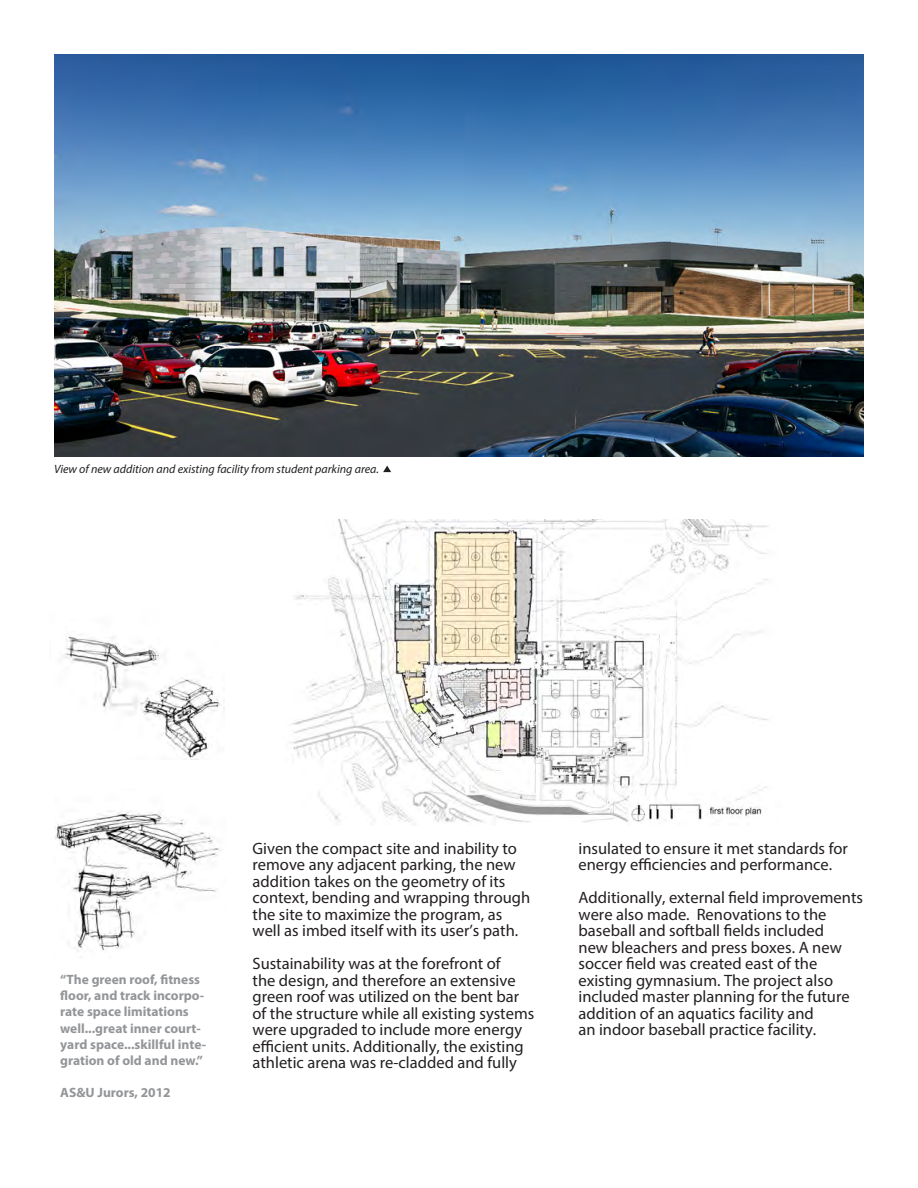
<style>
.page{position:relative;width:918px;height:1188px;background:#fff}
.page>*{position:absolute;margin:0;border:0;box-sizing:border-box;transform-origin:0 0}
.project_side_bar_hea{font:16.5px/16.5px "Myriad Pro";color:#231f20}
.project_side_bar_hea-2{font:700 13.5px/16.2px "Myriad Pro";color:#939598}
.photo_caption{font:italic 12px "Myriad Pro";color:#231f20}
</style>
<div class="page">
<img style="left:54px;top:55px;width:810px;height:402px">
<svg style="left:383px;top:466px;width:8px;height:6px"></svg>
<img style="left:63px;top:634px;width:161px;height:125px">
<img style="left:290px;top:519px;width:478px;height:304px">
<img style="left:54px;top:811px;width:167px;height:140px">
<p class="photo_caption" style="left:54px;top:461px;width:327px">View of new addition and existing facility from student parking area.</p>
<p class="project_side_bar_hea-2" style="left:60px;top:971px;width:147px">“The green roof, fitness floor, and track incorpo&shy;rate space limitations well...great inner court&shy;yard space...skillful inte&shy;gration of old and new.”</p>
<p class="project_side_bar_hea-2" style="left:60px;top:1084px;width:112px">AS&amp;U Jurors, 2012</p>
<p class="project_side_bar_hea" style="left:253px;top:840px;width:279px">Given the compact site and inability to remove any adjacent parking, the new addition takes on the geometry of its context, bending and wrapping through the site to maximize the program, as well as imbed itself with its user’s path.</p>
<p class="project_side_bar_hea" style="left:253px;top:955px;width:283px">Sustainability was at the forefront of<br>the design, and therefore an extensive green roof was utilized on the bent bar of the structure while all existing systems were upgraded to include more energy efficient units. Additionally, the existing athletic arena was re-cladded and fully</p>
<p class="project_side_bar_hea" style="left:579px;top:840px;width:271px">insulated to ensure it met standards for energy efficiencies and performance.</p>
<p class="project_side_bar_hea" style="left:579px;top:889px;width:286px">Additionally, external field improvements were also made. Renovations to the baseball and softball fields included<br>new bleachers and press boxes. A new soccer field was created east of the existing gymnasium. The project also included master planning for the future addition of an aquatics facility and<br>an indoor baseball practice facility.</p>
</div>
